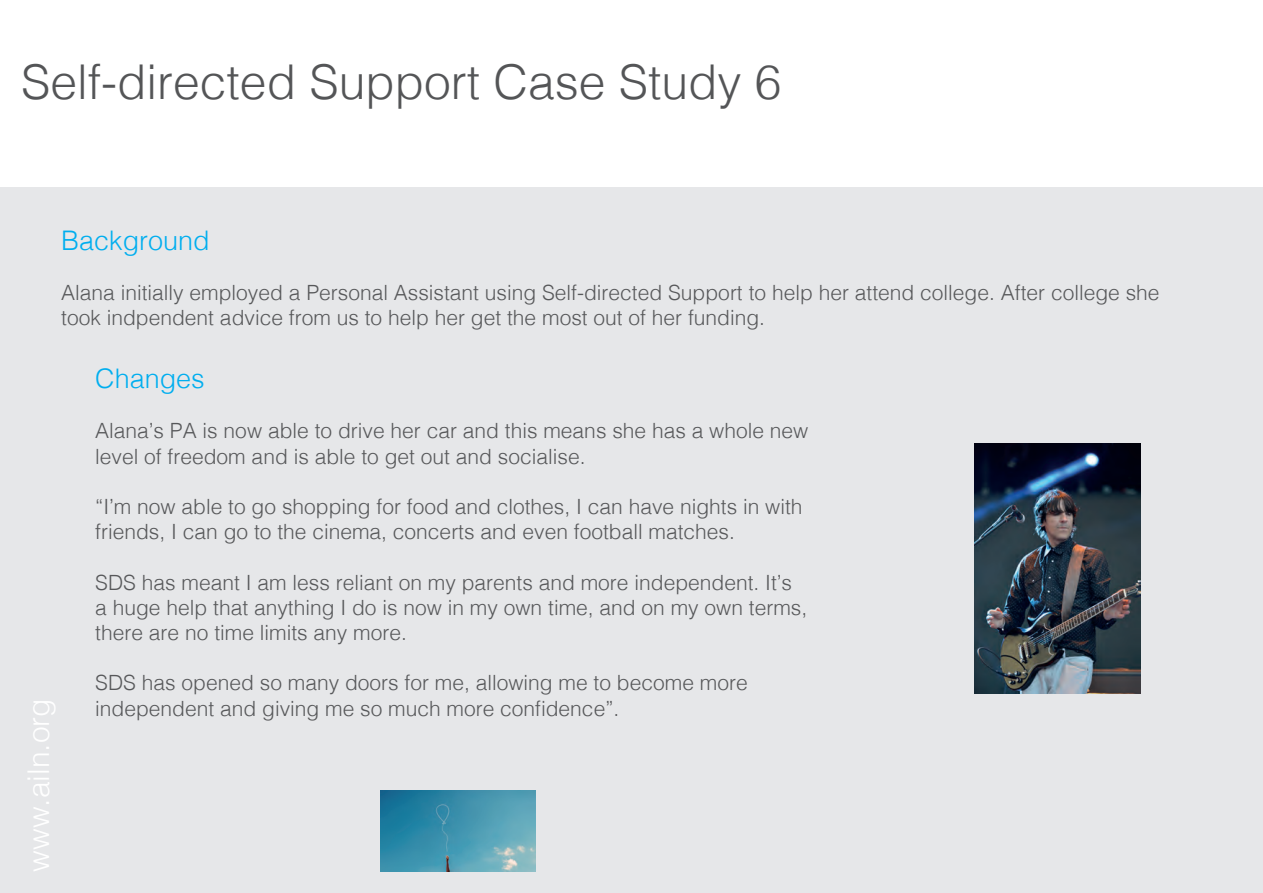
<style>
.page{position:relative;width:1263px;height:893px;background:#fff}
.page>*{position:absolute;margin:0;border:0;box-sizing:border-box;transform-origin:0 0}
.t1{font:300 48px "Helvetica";color:#545557}
.t2{font:300 30px "Helvetica";color:#fff}
.t3{font:300 27px "Helvetica";color:#00aeef}
.t4{font:300 21px/25.2px "Helvetica";color:#57585a}
</style>
<div class="page">
<div style="left:0;top:187px;width:1263px;height:706px;background:#e6e7e9"></div>
<img style="left:974px;top:444px;width:167px;height:250px">
<img style="left:380px;top:790px;width:155px;height:82px">
<h1 class="t1" style="left:21px;top:41px;width:762px">Self-directed Support Case Study 6</h1>
<p class="t3" style="left:61px;top:217px;width:150px">Background</p>
<p class="t4" style="left:61px;top:279px;width:1100px">Alana initially employed a Personal Assistant using Self-directed Support to help her attend college. After college she took indpendent advice from us to help her get the most out of her funding.</p>
<p class="t3" style="left:95px;top:355px;width:111px">Changes</p>
<p class="t4" style="left:95px;top:417px;width:715px">Alana’s PA is now able to drive her car and this means she has a whole new level of freedom and is able to get out and socialise.</p>
<p class="t4" style="left:95px;top:492px;width:709px">“I’m now able to go shopping for food and clothes, I can have nights in with friends, I can go to the cinema, concerts and even football matches.</p>
<p class="t4" style="left:95px;top:568px;width:713px">SDS has meant I am less reliant on my parents and more independent. It’s a huge help that anything I do is now in my own time, and on my own terms, there are no time limits any more.</p>
<p class="t4" style="left:95px;top:669px;width:654px">SDS has opened so many doors for me, allowing me to become more independent and giving me so much more confidence”.</p>
<h2 class="t2" style="left:13px;top:872px;width:175px;rotate:-90deg">www.ailn.org</h2>
</div>
